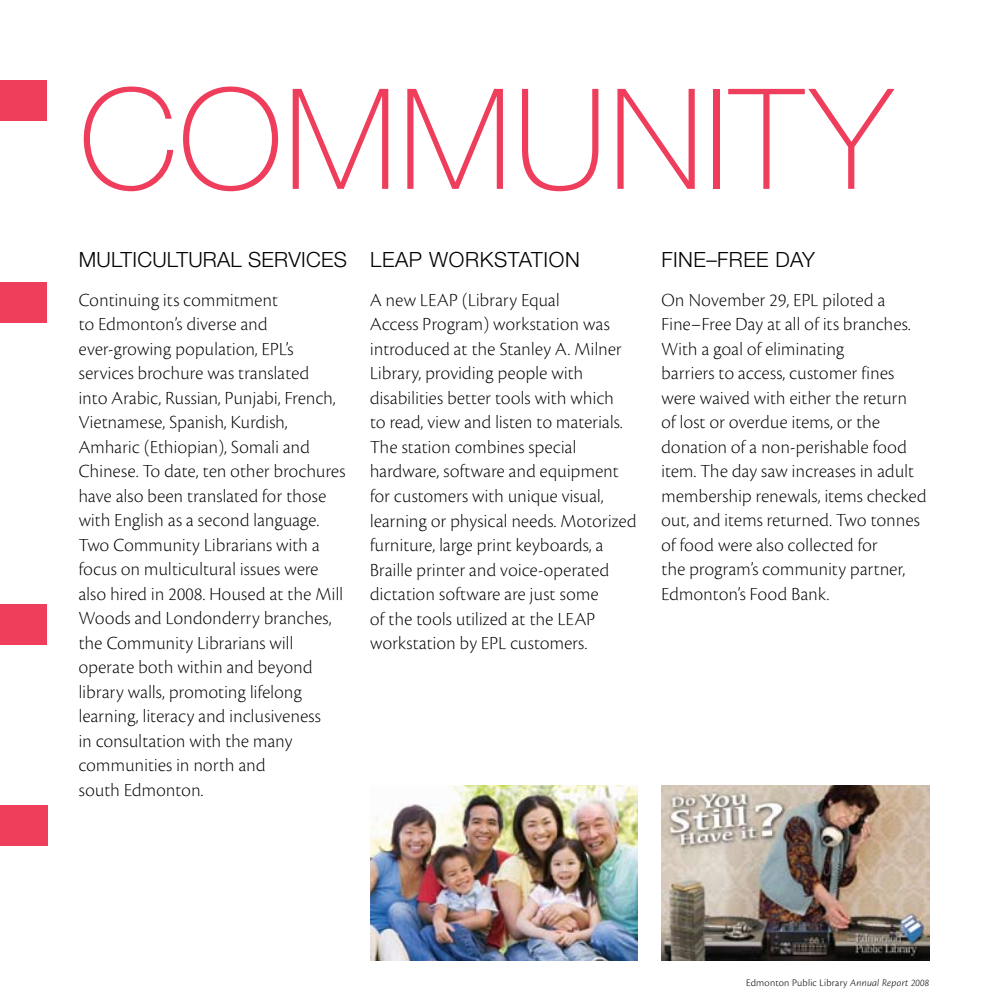
<style>
.page{position:relative;width:1008px;height:1008px;background:#fff}
.page>*{position:absolute;margin:0;border:0;box-sizing:border-box;transform-origin:0 0}
.t1{font:100 140px "Helvetica Neue LT Std";letter-spacing:.01em;color:#ef3d5c}
.t2{font:300 21px "Helvetica Neue LT Std";letter-spacing:.02em;color:#000}
.t3{font:19.25px/24.5px "Cronos Pro Lt Disp";letter-spacing:.02em;color:#000}
.t4{font:300 10.5px "Cronos Pro";letter-spacing:.02em;color:#000}
.s1{font-style:italic}
</style>
<div class="page">
<img style="left:370px;top:785px;width:268px;height:176px">
<div style="left:0;top:81px;width:46px;height:40px;background:#ef3d5c"></div>
<div style="left:0;top:282px;width:46px;height:40px;background:#ef3d5c"></div>
<div style="left:0;top:604px;width:46px;height:41px;background:#ef3d5c"></div>
<div style="left:0;top:806px;width:47px;height:40px;background:#ef3d5c"></div>
<img style="left:662px;top:785px;width:267px;height:176px">
<h1 class="t1" style="left:79px;top:59px;width:814px">COMMUNITY</h1>
<p class="t2" style="left:79px;top:247px;width:503px">MULTICULTURAL SERVICES LEAP WORKSTATION</p>
<p class="t3" style="left:79px;top:287px;width:268px">Continuing its commitment<br>to Edmonton’s diverse and ever-growing population, EPL’s services brochure was translated<br>into Arabic, Russian, Punjabi, French,<br>Vietnamese, Spanish, Kurdish,<br>Amharic (Ethiopian), Somali and<br>Chinese. To date, ten other brochures have also been translated for those with English as a second language.<br>Two Community Librarians with a focus on multicultural issues were also hired in 2008. Housed at the Mill<br>Woods and Londonderry branches, the Community Librarians will operate both within and beyond library walls, promoting lifelong learning, literacy and inclusiveness<br>in consultation with the many communities in north and<br>south Edmonton.</p>
<p class="t3" style="left:370px;top:288px;width:268px">A new LEAP (Library Equal<br>Access Program) workstation was introduced at the Stanley A. Milner Library, providing people with disabilities better tools with which<br>to read, view and listen to materials.<br>The station combines special hardware, software and equipment for customers with unique visual, learning or physical needs. Motorized furniture, large print keyboards, a Braille printer and voice-operated dictation software are just some<br>of the tools utilized at the LEAP workstation by EPL customers.</p>
<p class="t2" style="left:662px;top:247px;width:155px">FINE–FREE DAY</p>
<p class="t3" style="left:662px;top:287px;width:266px">On November 29, EPL piloted a<br>Fine–Free Day at all of its branches.<br>With a goal of eliminating<br>barriers to access, customer fines were waived with either the return<br>of lost or overdue items, or the donation of a non-perishable food item. The day saw increases in adult membership renewals, items checked out, and items returned. Two tonnes of food were also collected for<br>the program’s community partner,<br>Edmonton’s Food Bank.</p>
<p class="t4" style="left:746px;top:977px;width:185px">Edmonton Public Library <span class="s1">Annual Report 2008</span></p>
</div>
